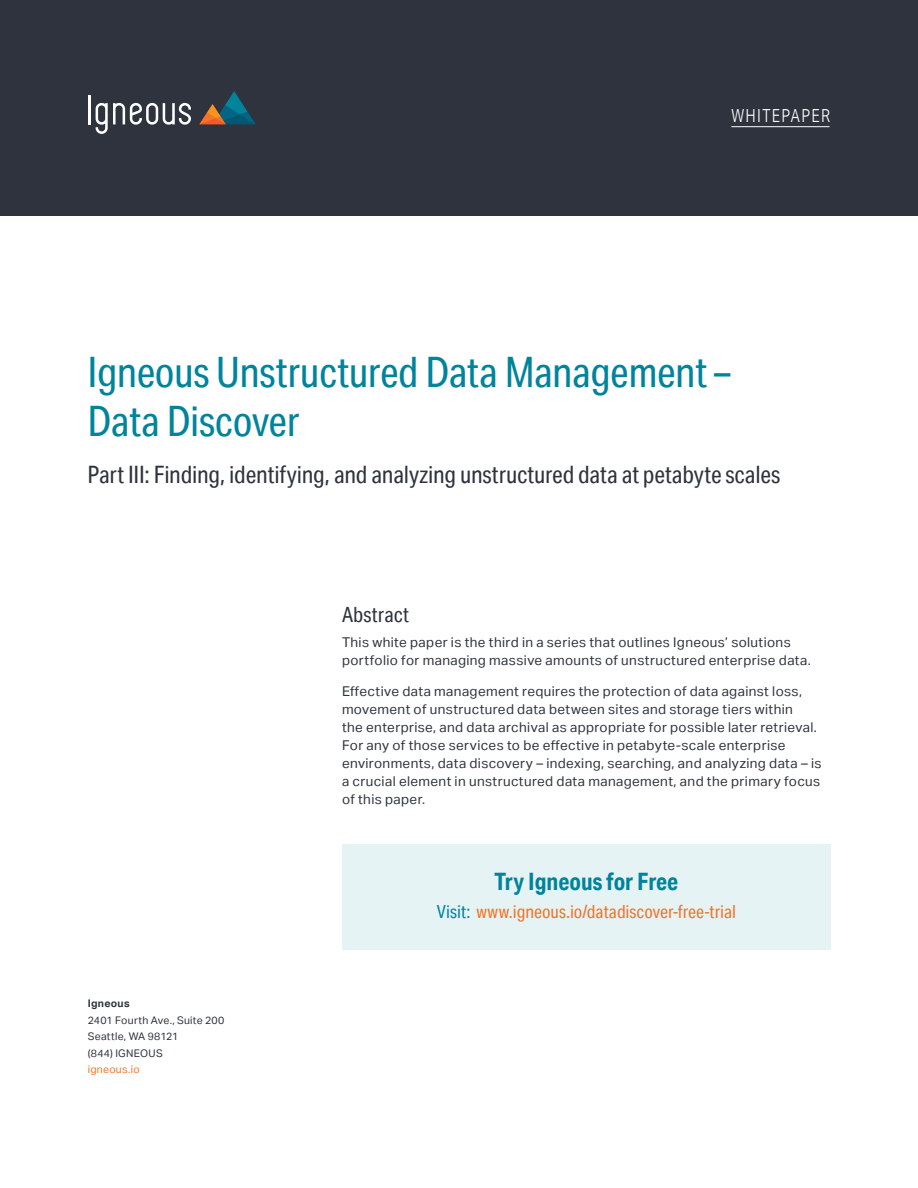
<style>
.page{position:relative;width:918px;height:1188px;background:#fff}
.page>*{position:absolute;margin:0;border:0;box-sizing:border-box;transform-origin:0 0}
.t1{font:42px/49.5px "Aktiv Grotesk Cd";letter-spacing:-.01em;color:#00849b}
.t2{font:24px "Aktiv Grotesk Cd";letter-spacing:-.01em;color:#2e333d}
.t3{font:700 24px "Aktiv Grotesk Cd";color:#00849b}
.t4{font:21px "Aktiv Grotesk Cd";letter-spacing:.005em;color:#2e333d}
.t5{font:18px "Aktiv Grotesk Cd";color:#f37425}
.t6{font:300 18px "Aktiv Grotesk Cd";letter-spacing:.075em;color:#fff}
.t7{font:13.5px/18px "Aktiv Grotesk";letter-spacing:.03em;color:#2e333d}
.t8{font:10.5px/16.5px "Aktiv Grotesk";letter-spacing:.025em;color:#2e333d}
.t9{font:10.5px "Aktiv Grotesk";letter-spacing:.025em;color:#f37425}
.t10{font:700 10.5px "Aktiv Grotesk";letter-spacing:.025em;color:#2e333d}
.s1{color:#00849b}
</style>
<div class="page">
<div style="left:0;top:0;width:918px;height:216px;background:#2e333d"></div>
<hr style="left:88px;top:95px;width:2px;height:29px;background:#fff">
<svg style="left:96px;top:103px;width:95px;height:31px"></svg>
<svg style="left:199px;top:91px;width:57px;height:33px"></svg>
<hr style="left:731px;top:126px;width:99px;height:1px;background:#fff">
<div style="left:342px;top:845px;width:489px;height:105px;background:#e6f3f5"></div>
<h3 class="t6" style="left:731px;top:105px;width:100px">WHITEPAPER</h3>
<h1 class="t1" style="left:87px;top:347px;width:644px">Igneous Unstructured Data Management –<br>Data Discover</h1>
<h2 class="t2" style="left:87px;top:460px;width:694px">Part III: Finding, identifying, and analyzing unstructured data at petabyte scales</h2>
<h3 class="t4" style="left:342px;top:602px;width:68px">Abstract</h3>
<p class="t7" style="left:342px;top:633px;width:470px">This white paper is the third in a series that outlines Igneous’ solutions portfolio for managing massive amounts of unstructured enterprise data.</p>
<p class="t7" style="left:342px;top:682px;width:481px">Effective data management requires the protection of data against loss, movement of unstructured data between sites and storage tiers within<br>the enterprise, and data archival as appropriate for possible later retrieval.<br>For any of those services to be effective in petabyte-scale enterprise environments, data discovery – indexing, searching, and analyzing data – is a crucial element in unstructured data management, and the primary focus of this paper.</p>
<p class="t10" style="left:88px;top:997px;width:43px">Igneous</p>
<p class="t8" style="left:88px;top:1012px;width:138px">2401 Fourth Ave., Suite 200<br>Seattle, WA 98121<br>(844) IGNEOUS</p>
<p class="t9" style="left:88px;top:1063px;width:53px">igneous.io</p>
<h2 class="t3" style="left:495px;top:867px;width:185px">Try Igneous for Free</h2>
<h3 class="t5" style="left:437px;top:901px;width:301px"><span class="s1">Visit:</span> www.igneous.io/datadiscover-free-trial</h3>
</div>
